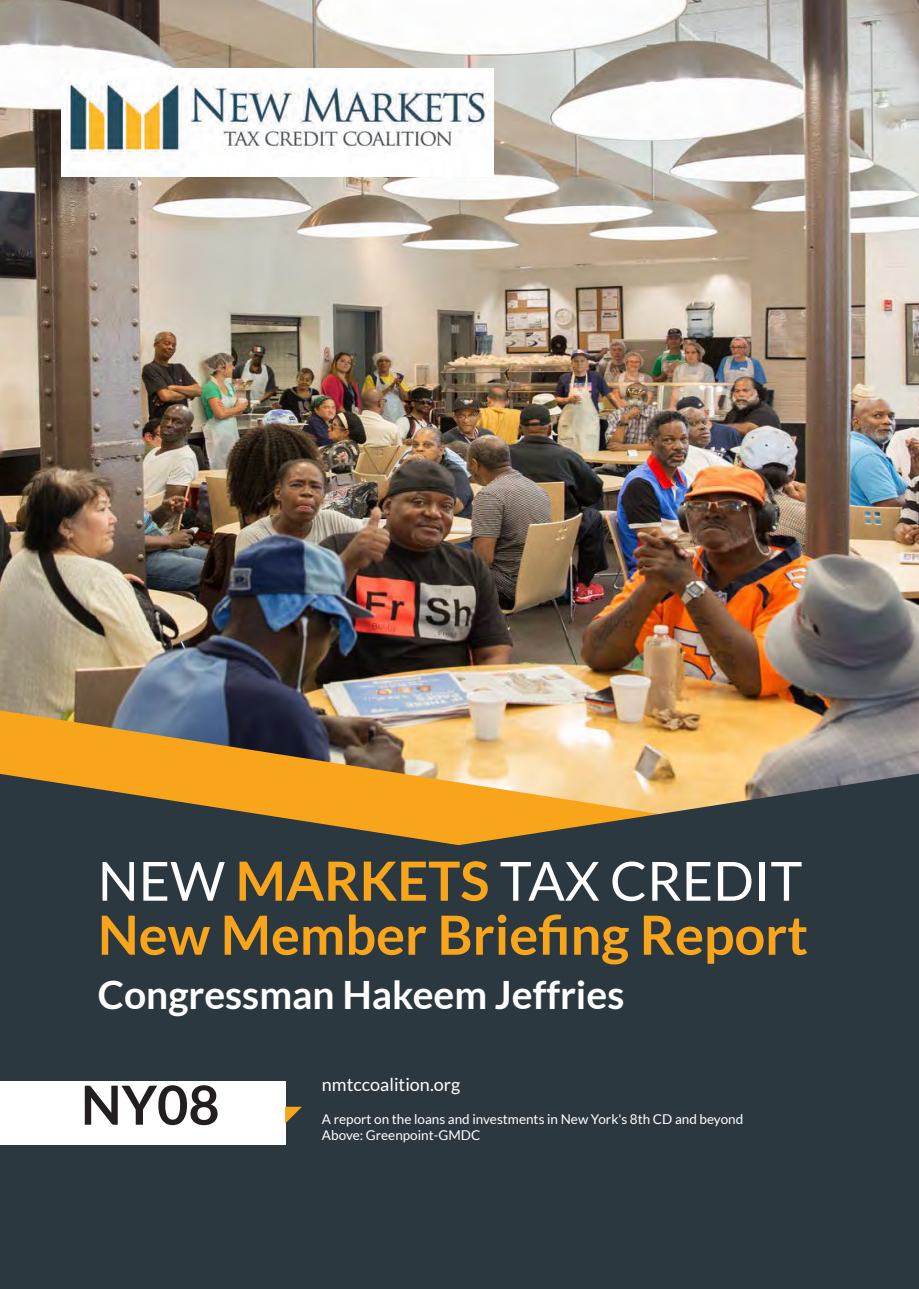
<style>
.page{position:relative;width:919px;height:1289px;background:#fff}
.page>*{position:absolute;margin:0;border:0;box-sizing:border-box;transform-origin:0 0}
.t1{font:700 54px/54px "Lato";color:#f9a51b}
.t2{font:700 54px "Lato";color:#231f20}
.t3{font:700 39px "Lato";color:#fff}
.t4{font:18px "Lato";color:#fff}
.t5{font:13.5px "Lato";color:#fff}
.s1{font-weight:400;color:#fff}
</style>
<div class="page">
<img style="left:0;top:0;width:918px;height:773px">
<img style="left:0;top:710px;width:664px;height:63px">
<svg style="left:0;top:773px;width:918px;height:515px;background:#3a4040"></svg>
<div style="left:0;top:1081px;width:285px;height:63px;background:#fff"></div>
<svg style="left:285px;top:1106px;width:17px;height:17px"></svg>
<img style="left:62px;top:69px;width:432px;height:108px">
<p class="t1" style="left:98px;top:853px;width:711px"><span class="s1">NEW</span> MARKETS <span class="s1">TAX CREDIT<br></span>New Member Briefing Report</p>
<p class="t3" style="left:98px;top:972px;width:528px">Congressman Hakeem Jeffries</p>
<p class="t2" style="left:81px;top:1074px;width:140px">NY08</p>
<p class="t4" style="left:322px;top:1074px;width:140px">nmtccoalition.org</p>
<p class="t5" style="left:322px;top:1111px;width:423px">A report on the loans and investments in New York's 8th CD and beyond</p>
<p class="t5" style="left:322px;top:1127px;width:160px">Above: Greenpoint-GMDC</p>
</div>
